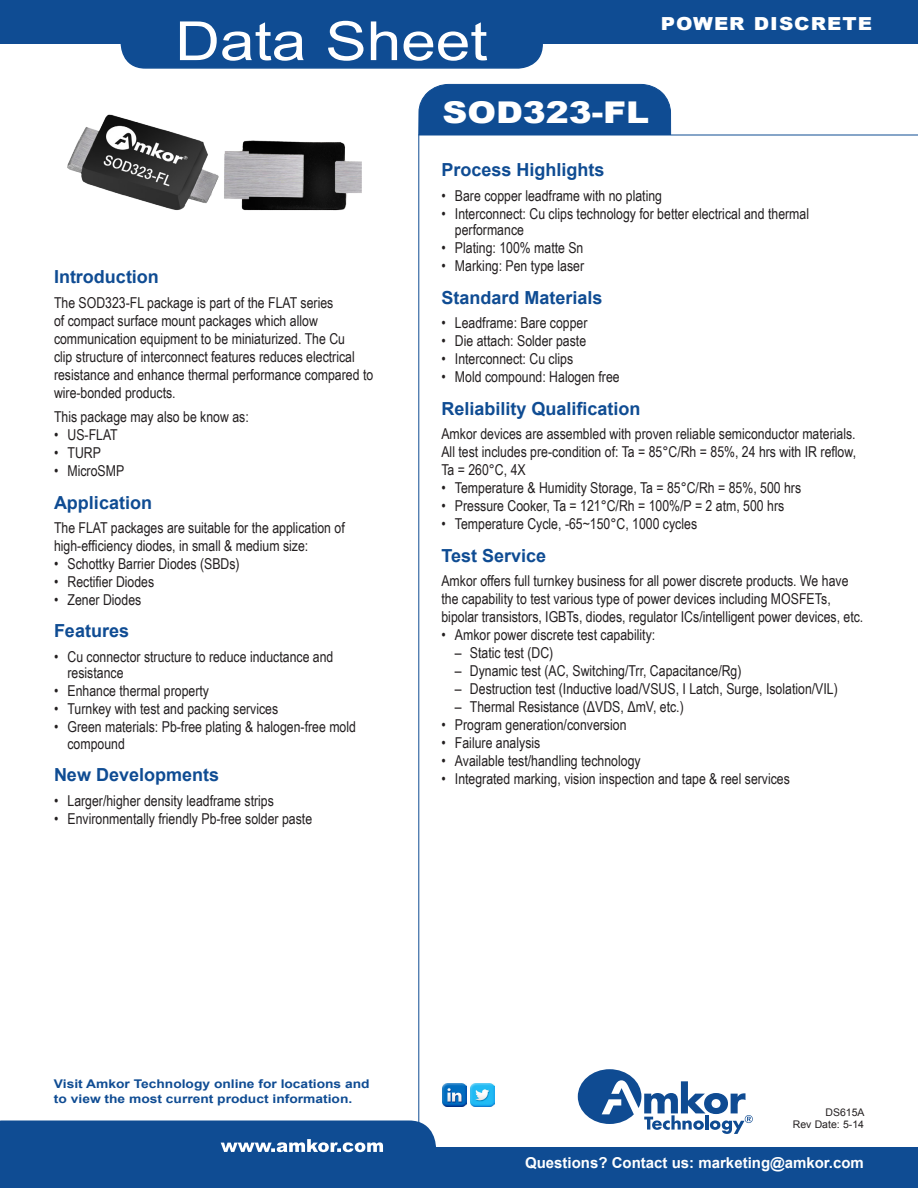
<style>
.page{position:relative;width:918px;height:1188px;background:#fff}
.page>*{position:absolute;margin:0;border:0;box-sizing:border-box;transform-origin:0 0}
.t1{font:54px "Arial";color:#fff;scale:1.15 1}
.Product_Name{font:900 30px "Arial";color:#fff;scale:1.15 1}
.Subhead{font:700 18px "Arial";color:#0f4c93}
.t2{font:900 18px "Arial";letter-spacing:.05em;color:#fff;scale:1.1 1}
.t3{font:15px/18px "Arial Narrow";color:#231f20}
.t4{font:700 15px "Arial";color:#fff}
.t5{font:700 12px "Arial";color:#0f4c93;scale:1.15 1}
.t6{font:10.5px/12px "Arial";color:#231f20;text-align:right}
</style>
<div class="page">
<div style="left:0;top:0;width:918px;height:44px;background:#0f4c93"></div>
<div style="left:121px;top:14px;width:421px;height:54px;background:#0f4c93;border-radius:24px"></div>
<div style="left:121px;top:13px;width:422px;height:56px;border:2px solid #0f4c93;border-radius:24px"></div>
<div style="left:0;top:1148px;width:918px;height:40px;background:#0f4c93"></div>
<svg style="left:578px;top:1069px;width:175px;height:65px"></svg>
<svg style="left:0;top:1120px;width:436px;height:33px"></svg>
<img style="left:443px;top:1083px;width:23px;height:24px">
<img style="left:471px;top:1083px;width:23px;height:24px">
<hr style="left:418px;top:135px;width:500px;height:1px;background:#0f4c93">
<hr style="left:419px;top:135px;width:1px;height:1013px;background:#0f4c93">
<div style="left:418px;top:84px;width:253px;height:51px;background:#0f4c93"></div>
<img style="left:67px;top:115px;width:294px;height:96px">
<h1 class="t1" style="left:175px;top:6px;width:273px">Data Sheet</h1>
<p class="t2" style="left:661px;top:11px;width:193px">POWER DISCRETE</p>
<p class="Product_Name" style="left:443px;top:90px;width:181px">SOD323-FL</p>
<p class="Subhead" style="left:54px;top:265px;width:106px">Introduction</p>
<p class="t3" style="left:54px;top:293px;width:321px">The SOD323-FL package is part of the FLAT series<br>of compact surface mount packages which allow communication equipment to be miniaturized. The Cu<br>clip structure of interconnect features reduces electrical resistance and enhance thermal performance compared to wire‑bonded products.</p>
<p class="t3" style="left:54px;top:407px;width:196px">This package may also be know as:</p>
<p class="t3" style="left:54px;top:425px;width:65px">• US-FLAT</p>
<p class="t3" style="left:54px;top:443px;width:48px">• TURP</p>
<p class="t3" style="left:54px;top:461px;width:72px">• MicroSMP</p>
<p class="Subhead" style="left:54px;top:490px;width:100px">Application</p>
<p class="t3" style="left:54px;top:518px;width:292px">The FLAT packages are suitable for the application of high‑efficiency diodes, in small &amp; medium size:</p>
<p class="t3" style="left:54px;top:554px;width:187px">• Schottky Barrier Diodes (SBDs)</p>
<p class="t3" style="left:54px;top:572px;width:102px">• Rectifier Diodes</p>
<p class="t3" style="left:54px;top:590px;width:89px">• Zener Diodes</p>
<p class="Subhead" style="left:54px;top:619px;width:77px">Features</p>
<p class="t3" style="left:68px;top:648px;width:267px;line-height:16.5px;text-indent:-14px">• Cu connector structure to reduce inductance and resistance</p>
<p class="t3" style="left:54px;top:682px;width:157px">• Enhance thermal property</p>
<p class="t3" style="left:54px;top:700px;width:226px">• Turnkey with test and packing services</p>
<p class="t3" style="left:68px;top:718px;width:290px;line-height:16.5px;text-indent:-14px">• Green materials: Pb-free plating &amp; halogen-free mold compound</p>
<p class="Subhead" style="left:54px;top:763px;width:167px">New Developments</p>
<p class="t3" style="left:54px;top:791px;width:221px">• Larger/higher density leadframe strips</p>
<p class="t3" style="left:54px;top:809px;width:260px">• Environmentally friendly Pb-free solder paste</p>
<p class="Subhead" style="left:441px;top:158px;width:165px">Process Highlights</p>
<p class="t3" style="left:441px;top:186px;width:222px">• Bare copper leadframe with no plating</p>
<p class="t3" style="left:455px;top:205px;width:356px;line-height:16.5px;text-indent:-14px">• Interconnect: Cu clips technology for better electrical and thermal performance</p>
<p class="t3" style="left:441px;top:238px;width:144px">• Plating: 100% matte Sn</p>
<p class="t3" style="left:441px;top:256px;width:144px">• Marking: Pen type laser</p>
<p class="Subhead" style="left:441px;top:285px;width:163px">Standard Materials</p>
<p class="t3" style="left:441px;top:313px;width:148px">• Leadframe: Bare copper</p>
<p class="t3" style="left:441px;top:331px;width:146px">• Die attach: Solder paste</p>
<p class="t3" style="left:441px;top:349px;width:133px">• Interconnect: Cu clips</p>
<p class="t3" style="left:441px;top:367px;width:180px">• Mold compound: Halogen free</p>
<p class="Subhead" style="left:441px;top:396px;width:201px">Reliability Qualification</p>
<p class="t3" style="left:441px;top:424px;width:416px;text-align:justify">Amkor devices are assembled with proven reliable semiconductor materials.<br>All test includes pre-condition of: Ta = 85°C/Rh = 85%, 24 hrs with IR reflow, Ta = 260°C, 4X</p>
<p class="t3" style="left:441px;top:478px;width:361px">• Temperature &amp; Humidity Storage, Ta = 85°C/Rh = 85%, 500 hrs</p>
<p class="t3" style="left:441px;top:496px;width:344px">• Pressure Cooker, Ta = 121°C/Rh = 100%/P = 2 atm, 500 hrs</p>
<p class="t3" style="left:441px;top:514px;width:257px">• Temperature Cycle, -65~150°C, 1000 cycles</p>
<p class="Subhead" style="left:441px;top:543px;width:106px">Test Service</p>
<p class="t3" style="left:441px;top:571px;width:423px">Amkor offers full turnkey business for all power discrete products. We have the capability to test various type of power devices including MOSFETs, bipolar transistors, IGBTs, diodes, regulator ICs/intelligent power devices, etc.</p>
<p class="t3" style="left:441px;top:625px;width:215px">• Amkor power discrete test capability:</p>
<p class="t3" style="left:455px;top:643px;width:100px">– Static test (DC)</p>
<p class="t3" style="left:455px;top:661px;width:288px">– Dynamic test (AC, Switching/Trr, Capacitance/Rg)</p>
<p class="t3" style="left:455px;top:679px;width:384px">– Destruction test (Inductive load/VSUS, I Latch, Surge, Isolation/VIL)</p>
<p class="t3" style="left:455px;top:697px;width:230px">– Thermal Resistance (ΔVDS, ΔmV, etc.)</p>
<p class="t3" style="left:441px;top:715px;width:187px">• Program generation/conversion</p>
<p class="t3" style="left:441px;top:733px;width:100px">• Failure analysis</p>
<p class="t3" style="left:441px;top:751px;width:201px">• Available test/handling technology</p>
<p class="t3" style="left:441px;top:769px;width:350px">• Integrated marking, vision inspection and tape &amp; reel services</p>
<p class="t5" style="left:54px;top:1076px;width:276px">Visit Amkor Technology online for locations and</p>
<p class="t5" style="left:54px;top:1091px;width:261px">to view the most current product information.</p>
<p class="t6" style="left:793px;top:1107px;width:73px">DS615A<br>Rev Date: 5-14</p>
<p class="t4" style="left:525px;top:1153px;width:340px">Questions? Contact us: marketing@amkor.com</p>
</div>
